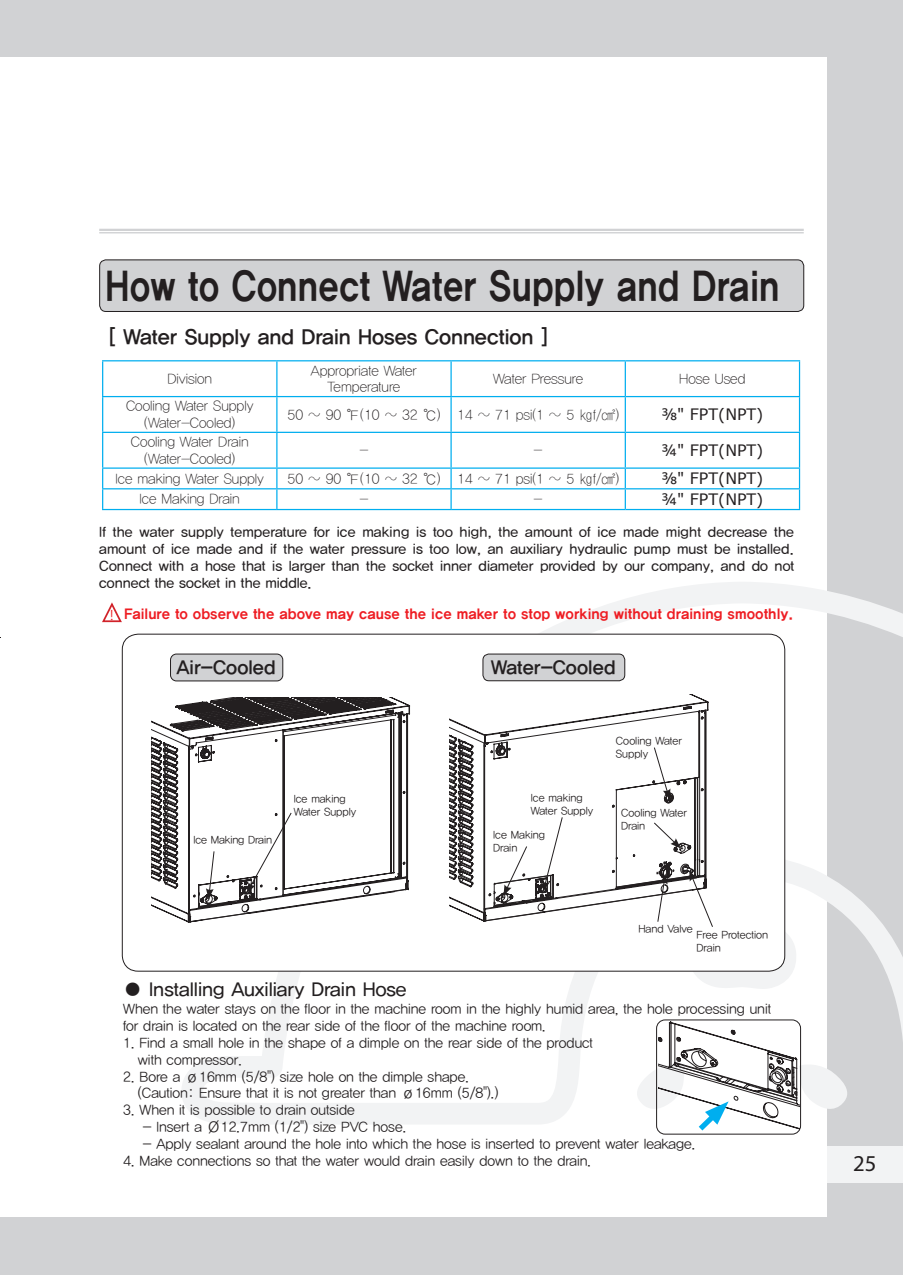
<style>
.page{position:relative;width:903px;height:1275px;background:#d1d2d4}
.page>*{position:absolute;margin:0;border:0;box-sizing:border-box;transform-origin:0 0}
.t1{font:40.25px "YDIYGO350";color:#231f20;scale:.85 1}
.t2{font:22.75px "Myriad Pro";color:#231f20}
.t3{font:21px "YDIYGO340";color:#231f20}
.t4{font:19.25px "YDIYGO330";color:#231f20}
.t5{font:19.25px "YDIYGO340";color:#231f20}
.t6{font:15.75px "MS Reference Sans Serif";color:#231f20}
.t7{font:14px "YDIYGO320";color:#231f20}
.t8{font:14px/16.8px "YDIYGO330";color:#231f20;text-align:justify}
.t9{font:14px/16.8px "YDIYGO310";color:#231f20;text-align:center}
.t10{font:14px "YDIYGO350";color:#ee1d23}
.t11{font:14px "YDIYGO310";color:#2a2829}
.t12{font:14px "Malgun Gothic";color:#ee1d23}
.t13{font:10.85px "YDIYGO320";color:#231f20}
</style>
<div class="page">
<div style="left:0;top:1147px;width:903px;height:36px;background:#f2f3f4"></div>
<div style="left:0;top:58px;width:827px;height:1159px;background:#fff"></div>
<svg style="left:181px;top:582px;width:722px;height:542px"></svg>
<hr style="left:99px;top:232px;width:705px;height:1px;background:#d1d2d4">
<hr style="left:99px;top:229px;width:705px;height:2px;background:#d1d2d4">
<div style="left:122px;top:634px;width:663px;height:337px;background:#fff;border-radius:16px"></div>
<hr style="left:102px;top:360px;width:175px;height:1px;background:#00aeef">
<hr style="left:102px;top:361px;width:1px;height:35px;background:#00aeef">
<hr style="left:277px;top:360px;width:174px;height:1px;background:#00aeef">
<hr style="left:276px;top:361px;width:1px;height:35px;background:#00aeef">
<hr style="left:451px;top:360px;width:174px;height:1px;background:#00aeef">
<hr style="left:450px;top:361px;width:2px;height:35px;background:#00aeef">
<hr style="left:625px;top:360px;width:175px;height:1px;background:#00aeef">
<hr style="left:625px;top:361px;width:1px;height:35px;background:#00aeef">
<hr style="left:799px;top:361px;width:1px;height:35px;background:#00aeef">
<hr style="left:102px;top:396px;width:175px;height:1px;background:#00aeef">
<hr style="left:102px;top:397px;width:1px;height:35px;background:#00aeef">
<hr style="left:277px;top:396px;width:174px;height:1px;background:#00aeef">
<hr style="left:276px;top:397px;width:1px;height:35px;background:#00aeef">
<hr style="left:451px;top:396px;width:174px;height:1px;background:#00aeef">
<hr style="left:450px;top:397px;width:2px;height:35px;background:#00aeef">
<hr style="left:625px;top:396px;width:175px;height:1px;background:#00aeef">
<hr style="left:625px;top:397px;width:1px;height:35px;background:#00aeef">
<hr style="left:799px;top:397px;width:1px;height:35px;background:#00aeef">
<hr style="left:102px;top:432px;width:175px;height:1px;background:#00aeef">
<hr style="left:102px;top:433px;width:1px;height:34px;background:#00aeef">
<hr style="left:277px;top:432px;width:174px;height:1px;background:#00aeef">
<hr style="left:276px;top:433px;width:1px;height:34px;background:#00aeef">
<hr style="left:451px;top:432px;width:174px;height:1px;background:#00aeef">
<hr style="left:450px;top:433px;width:2px;height:34px;background:#00aeef">
<hr style="left:625px;top:432px;width:175px;height:1px;background:#00aeef">
<hr style="left:625px;top:433px;width:1px;height:34px;background:#00aeef">
<hr style="left:799px;top:433px;width:1px;height:34px;background:#00aeef">
<hr style="left:102px;top:467px;width:175px;height:2px;background:#00aeef">
<hr style="left:277px;top:467px;width:174px;height:2px;background:#00aeef">
<hr style="left:451px;top:467px;width:174px;height:2px;background:#00aeef">
<svg style="left:450px;top:469px;width:2px;height:19px"></svg>
<hr style="left:625px;top:467px;width:175px;height:2px;background:#00aeef">
<hr style="left:102px;top:488px;width:175px;height:1px;background:#00aeef">
<svg style="left:102px;top:469px;width:1px;height:40px"></svg>
<hr style="left:277px;top:488px;width:174px;height:1px;background:#00aeef">
<svg style="left:276px;top:469px;width:1px;height:40px"></svg>
<hr style="left:451px;top:488px;width:174px;height:1px;background:#00aeef">
<hr style="left:450px;top:489px;width:2px;height:20px;background:#00aeef">
<hr style="left:625px;top:488px;width:175px;height:1px;background:#00aeef">
<svg style="left:625px;top:469px;width:1px;height:40px"></svg>
<svg style="left:799px;top:469px;width:1px;height:40px"></svg>
<hr style="left:102px;top:509px;width:175px;height:1px;background:#00aeef">
<hr style="left:277px;top:509px;width:174px;height:1px;background:#00aeef">
<hr style="left:451px;top:509px;width:174px;height:1px;background:#00aeef">
<hr style="left:625px;top:509px;width:175px;height:1px;background:#00aeef">
<div style="left:100px;top:260px;width:704px;height:51px;background:#d1d2d4;border-radius:6px"></div>
<div style="left:99px;top:259px;width:705px;height:53px;border:1px solid #231f20;border-radius:6px"></div>
<div style="left:170px;top:654px;width:113px;height:27px;background:#d1d2d4;border-radius:6px"></div>
<div style="left:170px;top:654px;width:113px;height:27px;border:1px solid #231f20;border-radius:6px"></div>
<div style="left:483px;top:654px;width:142px;height:27px;background:#d1d2d4;border-radius:6px"></div>
<div style="left:482px;top:654px;width:143px;height:27px;border:1px solid #231f20;border-radius:6px"></div>
<svg style="left:684px;top:870px;width:115px;height:120px"></svg>
<svg style="left:628px;top:1021px;width:228px;height:115px"></svg>
<div style="left:656px;top:1019px;width:145px;height:115px;border:1px solid #231f20;border-radius:8px"></div>
<svg style="left:483px;top:695px;width:226px;height:227px"></svg>
<svg style="left:449px;top:706px;width:257px;height:215px"></svg>
<svg style="left:151px;top:697px;width:259px;height:226px"></svg>
<svg style="left:102px;top:602px;width:20px;height:21px"></svg>
<p class="t1" style="left:105px;top:265px;width:795px">How to Connect Water Supply and Drain</p>
<p class="t3" style="left:109px;top:325px;width:440px">[ Water Supply and Drain Hoses Connection ]</p>
<p class="t9" style="left:167px;top:370px;width:46px">Division</p>
<p class="t9" style="left:311px;top:362px;width:108px">Appropriate Water<br>Temperature</p>
<p class="t9" style="left:493px;top:370px;width:92px">Water Pressure</p>
<p class="t9" style="left:679px;top:370px;width:68px">Hose Used</p>
<p class="t9" style="left:126px;top:398px;width:129px">Cooling Water Supply</p>
<p class="t9" style="left:144px;top:415px;width:93px">(Water-Cooled)</p>
<p class="t9" style="left:288px;top:406px;width:154px">50 ~ 90 ℉(10 ~ 32 ℃)</p>
<p class="t11" style="left:457px;top:407px;width:164px">14 ~ 71 psi(1 ~ 5 ㎏f/㎠)</p>
<p class="t6" style="left:661px;top:404px;width:104px">⅜" FPT(NPT)</p>
<p class="t9" style="left:131px;top:434px;width:119px">Cooling Water Drain</p>
<p class="t9" style="left:144px;top:450px;width:93px">(Water-Cooled)</p>
<p class="t9" style="left:360px;top:442px;width:10px">-</p>
<p class="t9" style="left:534px;top:442px;width:10px">-</p>
<p class="t6" style="left:661px;top:440px;width:104px">¾" FPT(NPT)</p>
<p class="t9" style="left:116px;top:470px;width:150px">Ice making Water Supply</p>
<p class="t9" style="left:288px;top:470px;width:154px">50 ~ 90 ℉(10 ~ 32 ℃)</p>
<p class="t9" style="left:457px;top:470px;width:164px">14 ~ 71 psi(1 ~ 5 ㎏f/㎠)</p>
<p class="t6" style="left:661px;top:468px;width:104px">⅜" FPT(NPT)</p>
<p class="t9" style="left:140px;top:491px;width:102px">Ice Making Drain</p>
<p class="t9" style="left:360px;top:491px;width:10px">-</p>
<p class="t9" style="left:534px;top:491px;width:10px">-</p>
<p class="t6" style="left:661px;top:489px;width:104px">¾" FPT(NPT)</p>
<p class="t8" style="left:99px;top:524px;width:696px">If the water supply temperature for ice making is too high, the amount of ice made might decrease the amount of ice made and if the water pressure is too low, an auxiliary hydraulic pump must be installed.<br>Connect with a hose that is larger than the socket inner diameter provided by our company, and do not connect the socket in the middle.</p>
<p class="t10" style="left:124px;top:606px;width:671px">Failure to observe the above may cause the ice maker to stop working without draining smoothly.</p>
<p class="t12" style="left:110px;top:607px;width:6px">!</p>
<p class="t5" style="left:176px;top:656px;width:101px">Air-Cooled</p>
<p class="t5" style="left:491px;top:656px;width:126px">Water-Cooled</p>
<p class="t13" style="left:193px;top:834px;width:80px">Ice Making Drain</p>
<p class="t13" style="left:294px;top:793px;width:53px">Ice making</p>
<p class="t13" style="left:294px;top:806px;width:64px">Water Supply</p>
<p class="t13" style="left:531px;top:792px;width:53px">Ice making</p>
<p class="t13" style="left:531px;top:805px;width:64px">Water Supply</p>
<p class="t13" style="left:493px;top:828px;width:53px">Ice Making</p>
<p class="t13" style="left:493px;top:841px;width:26px">Drain</p>
<p class="t13" style="left:616px;top:735px;width:67px">Cooling Water</p>
<p class="t13" style="left:616px;top:748px;width:34px">Supply</p>
<p class="t13" style="left:621px;top:807px;width:67px">Cooling Water</p>
<p class="t13" style="left:621px;top:820px;width:26px">Drain</p>
<p class="t13" style="left:638px;top:923px;width:56px">Hand Valve</p>
<p class="t13" style="left:696px;top:929px;width:73px">Free Protection</p>
<p class="t13" style="left:696px;top:942px;width:26px">Drain</p>
<p class="t4" style="left:123px;top:978px;width:285px">● Installing Auxiliary Drain Hose</p>
<p class="t7" style="left:123px;top:1002px;width:649px">When the water stays on the floor in the machine room in the highly humid area, the hole processing unit</p>
<p class="t7" style="left:123px;top:1018px;width:424px">for drain is located on the rear side of the floor of the machine room.</p>
<p class="t7" style="left:123px;top:1035px;width:471px">1. Find a small hole in the shape of a dimple on the rear side of the product</p>
<p class="t7" style="left:138px;top:1052px;width:106px">with compressor.</p>
<p class="t7" style="left:123px;top:1069px;width:347px">2. Bore a ø16mm (5/8") size hole on the dimple shape.</p>
<p class="t7" style="left:138px;top:1086px;width:362px">(Caution: Ensure that it is not greater than ø16mm (5/8").)</p>
<p class="t7" style="left:123px;top:1102px;width:233px">3. When it is possible to drain outside</p>
<p class="t7" style="left:143px;top:1119px;width:265px">- Insert a Ø12.7mm (1/2") size PVC hose.</p>
<p class="t7" style="left:143px;top:1136px;width:554px">- Apply sealant around the hole into which the hose is inserted to prevent water leakage.</p>
<p class="t7" style="left:123px;top:1153px;width:469px">4. Make connections so that the water would drain easily down to the drain.</p>
<h2 class="t2" style="left:853px;top:1149px;width:25px">25</h2>
</div>
